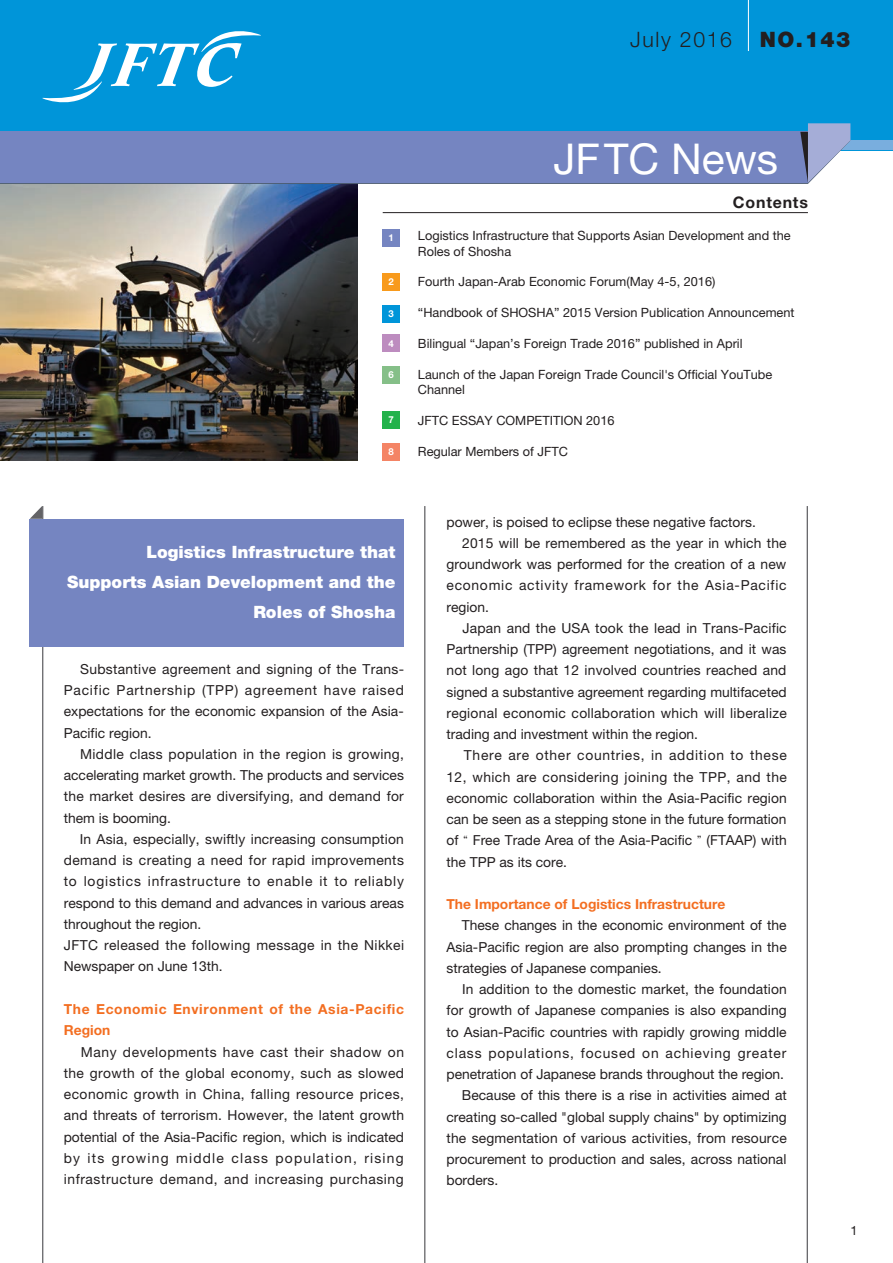
<style>
.page{position:relative;width:893px;height:1263px;background:#fff}
.page>*{position:absolute;margin:0;border:0;box-sizing:border-box;transform-origin:0 0}
.t1{font:42.45px "Helvetica Neue LT Std";color:#fff}
.t2{font:300 21.3px "Helvetica Neue LT Std";letter-spacing:.075em;color:#231f20}
.t3{font:900 21.3px "Helvetica Neue LT Std";color:#231f20}
.t4{font:900 16.95px/29.7px "Helvetica Neue LT Std";color:#fff;text-align:right}
.t5{font:700 15.9px "Helvetica Neue LT Std";letter-spacing:.05em;color:#231f20}
.t6{font:13.8px/21.3px "Helvetica Neue LT Std";letter-spacing:.01em;color:#231f20;text-align:justify}
.t7{font:700 13.8px/21.3px "Helvetica Neue LT Std";letter-spacing:.045em;color:#f36e21}
.t8{font:13.8px "Helvetica Neue LT Std";letter-spacing:.055em;color:#231f20}
.t9{font:13.8px "Helvetica Neue LT Std";letter-spacing:.03em;color:#231f20}
.t10{font:13.8px "Helvetica Neue LT Std";letter-spacing:.06em;color:#231f20}
.t11{font:13.8px "Helvetica Neue LT Std";letter-spacing:.05em;color:#231f20}
.t12{font:700 13.8px "Helvetica Neue LT Std";color:#f36e21}
.t13{font:12.75px/15.5px "Helvetica Neue LT Std";color:#231f20}
.t14{font:700 9.6px "Helvetica Neue LT Std";color:#fff}
.s1{font-family:"Koz Min Pr 6 N"}
</style>
<div class="page">
<img style="left:0;top:184px;width:357px;height:276px">
<div style="left:0;top:0;width:893px;height:150px;background:#0095d9"></div>
<svg style="left:43px;top:31px;width:218px;height:71px"></svg>
<div style="left:0;top:140px;width:893px;height:10px;background:#79aede"></div>
<svg style="left:0;top:123px;width:850px;height:61px;background:#6989c3"></svg>
<hr style="left:383px;top:212px;width:425px;height:1px;background:#231f20">
<hr style="left:424px;top:506px;width:1px;height:757px;background:#636366">
<hr style="left:42px;top:506px;width:1px;height:757px;background:#636366">
<hr style="left:807px;top:506px;width:1px;height:757px;background:#636366">
<div style="left:30px;top:519px;width:374px;height:127px;background:#7585c1"></div>
<svg style="left:30px;top:506px;width:12px;height:13px"></svg>
<hr style="left:748px;top:0;width:1px;height:51px;background:#fff">
<div style="left:383px;top:230px;width:17px;height:17px;background:#7585c1"></div>
<div style="left:383px;top:273px;width:17px;height:17px;background:#f89a1c"></div>
<div style="left:383px;top:305px;width:17px;height:17px;background:#0095d9"></div>
<div style="left:383px;top:335px;width:17px;height:17px;background:#bd8cbf"></div>
<div style="left:383px;top:411px;width:17px;height:17px;background:#23b24b"></div>
<div style="left:383px;top:367px;width:17px;height:17px;background:#85bf88"></div>
<div style="left:383px;top:443px;width:17px;height:17px;background:#f48465"></div>
<h2 class="t2" style="left:630px;top:27px;width:103px">July 2016</h2>
<h2 class="t3" style="left:760px;top:27px;width:92px">NO.143</h2>
<p class="t14" style="left:389px;top:232px;width:7px">1</p>
<p class="t14" style="left:389px;top:275px;width:7px">2</p>
<p class="t14" style="left:389px;top:307px;width:7px">3</p>
<p class="t14" style="left:389px;top:337px;width:7px">4</p>
<p class="t14" style="left:389px;top:369px;width:7px">6</p>
<p class="t14" style="left:389px;top:414px;width:7px">7</p>
<p class="t14" style="left:389px;top:445px;width:7px">8</p>
<h1 class="t1" style="left:553px;top:133px;width:226px">JFTC News</h1>
<p class="t5" style="left:733px;top:192px;width:76px">Contents</p>
<p class="t13" style="left:418px;top:228px;width:374px">Logistics Infrastructure that Supports Asian Development and the<br>Roles of Shosha</p>
<p class="t13" style="left:418px;top:274px;width:299px">Fourth Japan-Arab Economic Forum(May 4-5, 2016)</p>
<p class="t13" style="left:418px;top:305px;width:378px">“Handbook of SHOSHA” 2015 Version Publication Announcement</p>
<p class="t13" style="left:418px;top:336px;width:326px">Bilingual “Japan’s Foreign Trade 2016” published in April</p>
<p class="t13" style="left:418px;top:366px;width:356px">Launch of the Japan Foreign Trade Council's Official YouTube<br>Channel</p>
<p class="t13" style="left:418px;top:413px;width:198px">JFTC ESSAY COMPETITION 2016</p>
<p class="t13" style="left:418px;top:444px;width:152px">Regular Members of JFTC</p>
<p class="t4" style="left:67px;top:537px;width:330px">Logistics Infrastructure that<br>Supports Asian Development and the<br>Roles of Shosha</p>
<p class="t6" style="left:64px;top:658px;width:342px;text-indent:16px">Substantive agreement and signing of the Trans-Pacific Partnership (TPP) agreement have raised expectations for the economic expansion of the Asia-Pacific region.</p>
<p class="t6" style="left:64px;top:743px;width:342px;text-indent:16px">Middle class population in the region is growing, accelerating market growth. The products and services the market desires are diversifying, and demand for them is booming.</p>
<p class="t6" style="left:64px;top:828px;width:342px;text-align:left;text-indent:16px">In Asia, especially, swiftly increasing consumption demand is creating a need for rapid improvements to logistics infrastructure to enable it to reliably respond to this demand and advances in various areas throughout the region.<br>JFTC released the following message in the Nikkei Newspaper on June 13th.</p>
<p class="t7" style="left:64px;top:998px;width:342px">The Economic Environment of the Asia-Pacific<br>Region</p>
<p class="t6" style="left:64px;top:1041px;width:342px;text-indent:17px">Many developments have cast their shadow on the growth of the global economy, such as slowed economic growth in China, falling resource prices, and threats of terrorism. However, the latent growth potential of the Asia-Pacific region, which is indicated by its growing middle class population, rising infrastructure demand, and increasing purchasing</p>
<p class="t6" style="left:446px;top:511px;width:311px">power, is poised to eclipse these negative factors.</p>
<p class="t6" style="left:462px;top:532px;width:326px">2015 will be remembered as the year in which the</p>
<p class="t6" style="left:446px;top:553px;width:341px">groundwork was performed for the creation of a new</p>
<p class="t8" style="left:446px;top:577px;width:342px">economic activity framework for the Asia-Pacific</p>
<p class="t6" style="left:446px;top:596px;width:44px">region.</p>
<p class="t6" style="left:462px;top:617px;width:326px">Japan and the USA took the lead in Trans-Pacific</p>
<p class="t6" style="left:446px;top:638px;width:341px">Partnership (TPP) agreement negotiations, and it was</p>
<p class="t6" style="left:446px;top:659px;width:341px">not long ago that 12 involved countries reached and</p>
<p class="t6" style="left:446px;top:681px;width:342px">signed a substantive agreement regarding multifaceted</p>
<p class="t6" style="left:446px;top:702px;width:342px">regional economic collaboration which will liberalize</p>
<p class="t6" style="left:446px;top:723px;width:253px">trading and investment within the region.</p>
<p class="t11" style="left:464px;top:747px;width:324px">There are other countries, in addition to these</p>
<p class="t9" style="left:446px;top:768px;width:342px">12, which are considering joining the TPP, and the</p>
<p class="t6" style="left:446px;top:787px;width:342px">economic collaboration within the Asia-Pacific region</p>
<p class="t6" style="left:446px;top:808px;width:341px">can be seen as a stepping stone in the future formation</p>
<p class="t6" style="left:446px;top:830px;width:342px">of <span class="s1">“</span> Free Trade Area of the Asia-Pacific <span class="s1">”</span> (FTAAP) with</p>
<p class="t6" style="left:446px;top:851px;width:122px">the TPP as its core.</p>
<p class="t12" style="left:446px;top:896px;width:280px">The Importance of Logistics Infrastructure</p>
<p class="t6" style="left:446px;top:915px;width:342px;text-indent:15px">These changes in the economic environment of the Asia-Pacific region are also prompting changes in the strategies of Japanese companies.</p>
<p class="t6" style="left:462px;top:978px;width:326px">In addition to the domestic market, the foundation</p>
<p class="t6" style="left:446px;top:1000px;width:342px">for growth of Japanese companies is also expanding</p>
<p class="t6" style="left:446px;top:1021px;width:342px">to Asian-Pacific countries with rapidly growing middle</p>
<p class="t10" style="left:446px;top:1045px;width:341px">class populations, focused on achieving greater</p>
<p class="t6" style="left:446px;top:1063px;width:339px">penetration of Japanese brands throughout the region.</p>
<p class="t6" style="left:462px;top:1085px;width:326px">Because of this there is a rise in activities aimed at</p>
<p class="t6" style="left:446px;top:1106px;width:342px">creating so-called "global supply chains" by optimizing</p>
<p class="t6" style="left:446px;top:1127px;width:342px">the segmentation of various activities, from resource</p>
<p class="t6" style="left:446px;top:1148px;width:341px">procurement to production and sales, across national</p>
<p class="t6" style="left:446px;top:1170px;width:53px">borders.</p>
<p class="t13" style="left:850px;top:1223px;width:9px">1</p>
</div>
